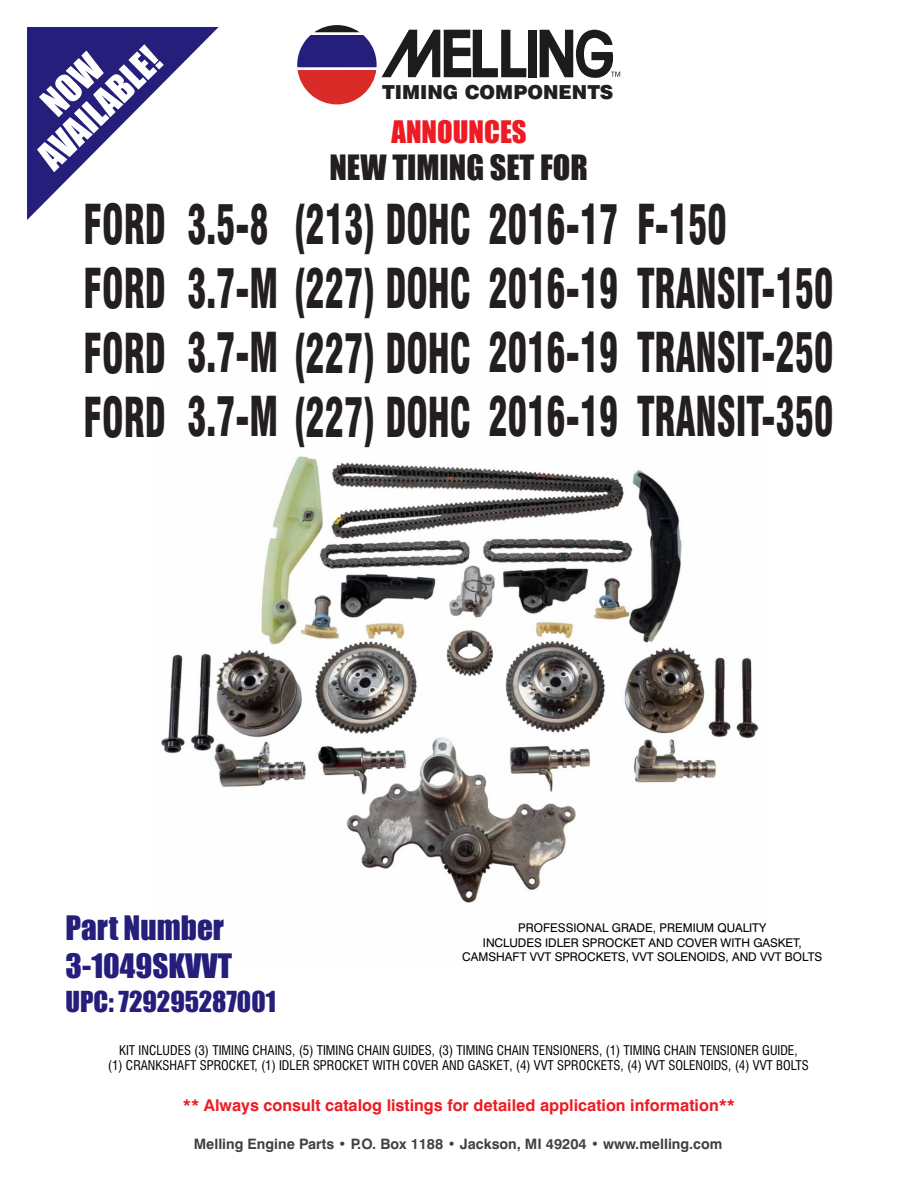
<style>
.page{position:relative;width:918px;height:1188px;background:#fff}
.page>*{position:absolute;margin:0;border:0;box-sizing:border-box;transform-origin:0 0}
.t1{font:900 condensed 53.55px/64.2px "Swiss 721 BT";color:#231f20;scale:.67 1}
.t2{font:35.7px/36px "Impact";color:#fff;text-align:center}
.t3{font:32.25px "Impact";color:#231f20}
.t4{font:31.2px/38px "Impact";color:#251e7a}
.t5{font:28.65px "Impact";color:#ed1c24}
.t6{font:26.7px "Impact";color:#251e7a}
.t7{font:900 19.35px "Swiss 721 BT";color:#231f20}
.t8{font:700 16.35px "Swiss 721 BT";color:#ed1c24}
.t9{font:700 14.4px "Swiss 721 BT";color:#414142}
.t10{font:condensed 13.05px/15.6px "Swiss 721 BT";color:#000;text-align:center}
.t11{font:12px/14.4px "Swiss 721 BT";color:#000;text-align:center}
</style>
<div class="page">
<img style="left:161px;top:456px;width:598px;height:447px">
<svg style="left:27px;top:27px;width:192px;height:193px"></svg>
<div style="left:529px;top:30px;width:8px;height:47px;background:#1e1c1b"></div>
<svg style="left:297px;top:25px;width:229px;height:79px"></svg>
<svg style="left:540px;top:30px;width:80px;height:48px"></svg>
<h2 class="t2" style="left:8px;top:124px;width:156px;rotate:-44deg">NOW<br>AVAILABLE!</h2>
<h3 class="t7" style="left:382px;top:85px;width:233px">TIMING COMPONENTS</h3>
<h3 class="t5" style="left:392px;top:121px;width:137px">ANNOUNCES</h3>
<h3 class="t3" style="left:329px;top:155px;width:260px">NEW TIMING SET FOR</h3>
<h1 class="t1" style="left:293px;top:198px;width:648px">(213) DOHC 2016-17 F-150</h1>
<h1 class="t1" style="left:84px;top:197px;width:1121px">FORD 3.5-8<br>FORD 3.7-M (227) DOHC 2016-19 TRANSIT-150<br>FORD 3.7-M (227) DOHC 2016-19 TRANSIT-250<br>FORD 3.7-M (227) DOHC 2016-19 TRANSIT-350</h1>
<h3 class="t4" style="left:66px;top:911px;width:168px">Part Number<br>3-1049SKVVT</h3>
<h3 class="t6" style="left:66px;top:991px;width:212px">UPC: 729295287001</h3>
<p class="t11" style="left:462px;top:922px;width:362px">PROFESSIONAL GRADE, PREMIUM QUALITY<br>INCLUDES IDLER SPROCKET AND COVER WITH GASKET,<br>CAMSHAFT VVT SPROCKETS, VVT SOLENOIDS, AND VVT BOLTS</p>
<p class="t10" style="left:108px;top:1044px;width:702px">KIT INCLUDES (3) TIMING CHAINS, (5) TIMING CHAIN GUIDES, (3) TIMING CHAIN TENSIONERS, (1) TIMING CHAIN TENSIONER GUIDE,<br>(1) CRANKSHAFT SPROCKET, (1) IDLER SPROCKET WITH COVER AND GASKET, (4) VVT SPROCKETS, (4) VVT SOLENOIDS, (4) VVT BOLTS</p>
<p class="t8" style="left:183px;top:1099px;width:554px">** Always consult catalog listings for detailed application information**</p>
<p class="t9" style="left:194px;top:1139px;width:530px">Melling Engine Parts • P.O. Box 1188 • Jackson, MI 49204 • www.melling.com</p>
</div>
